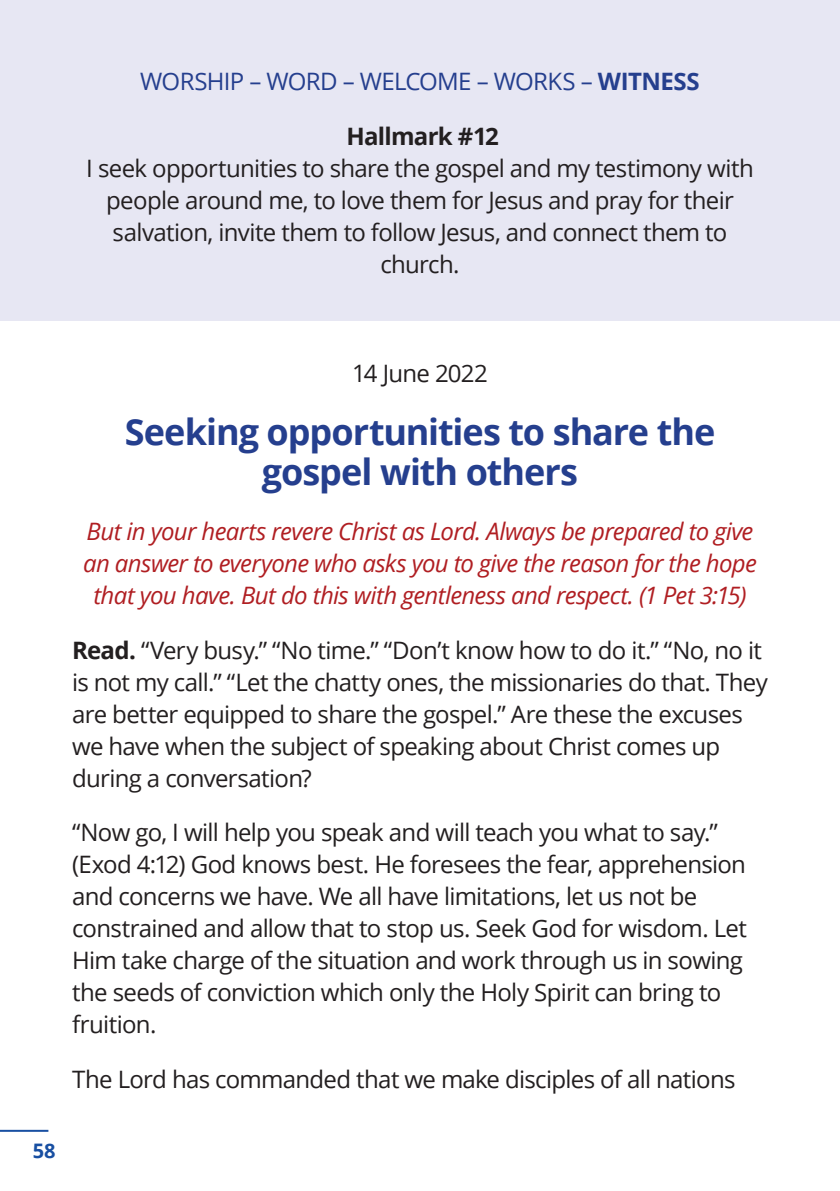
<style>
.page{position:relative;width:840px;height:1191px;background:#fff}
.page>*{position:absolute;margin:0;border:0;box-sizing:border-box;transform-origin:0 0}
.t1{font:700 36px/40px "Open Sans";letter-spacing:-.03em;color:#253f8e;text-align:center}
.t2{font:24px/32px "Open Sans";letter-spacing:-.03em;color:#231f20}
.t3{font:italic 24px/32px "Open Sans";letter-spacing:-.03em;color:#b01e22;text-align:center}
.t4{font:24px "Open Sans";letter-spacing:-.03em;color:#253f8e}
.t5{font:700 24px "Open Sans";letter-spacing:-.03em;color:#231f20}
.t6{font:700 20px "Open Sans";color:#184fa2}
.s1{font-weight:700}
</style>
<div class="page">
<hr style="left:0;top:1129px;width:48px;height:2px;background:#184fa2">
<div style="left:0;top:0;width:839px;height:320px;background:#e7e7f3"></div>
<p class="t4" style="left:140px;top:65px;width:561px">WORSHIP – WORD – WELCOME – WORKS – <span class="s1">WITNESS</span></p>
<p class="t5" style="left:346px;top:119px;width:154px">Hallmark #12</p>
<p class="t2" style="left:86px;top:152px;width:668px;text-align:center">I seek opportunities to share the gospel and my testimony with people around me, to love them for Jesus and pray for their salvation, invite them to follow Jesus, and connect them to church.</p>
<p class="t2" style="left:352px;top:357px;width:137px">14 June 2022</p>
<h1 class="t1" style="left:125px;top:411px;width:591px">Seeking opportunities to share the gospel with others</h1>
<p class="t3" style="left:83px;top:514px;width:675px">But in your hearts revere Christ as Lord. Always be prepared to give an answer to everyone who asks you to give the reason for the hope that you have. But do this with gentleness and respect. (1 Pet 3:15)</p>
<p class="t2" style="left:72px;top:633px;width:697px"><span class="s1">Read.</span> “Very busy.” “No time.” “Don’t know how to do it.” “No, no it is not my call.” “Let the chatty ones, the missionaries do that. They are better equipped to share the gospel.” Are these the excuses we have when the subject of speaking about Christ comes up during a conversation?</p>
<p class="t2" style="left:72px;top:816px;width:676px">“Now go, I will help you speak and will teach you what to say.” (Exod 4:12) God knows best. He foresees the fear, apprehension and concerns we have. We all have limitations, let us not be constrained and allow that to stop us. Seek God for wisdom. Let Him take charge of the situation and work through us in sowing the seeds of conviction which only the Holy Spirit can bring to fruition.</p>
<p class="t2" style="left:72px;top:1062px;width:664px">The Lord has commanded that we make disciples of all nations</p>
<p class="t6" style="left:33px;top:1136px;width:24px">58</p>
</div>
